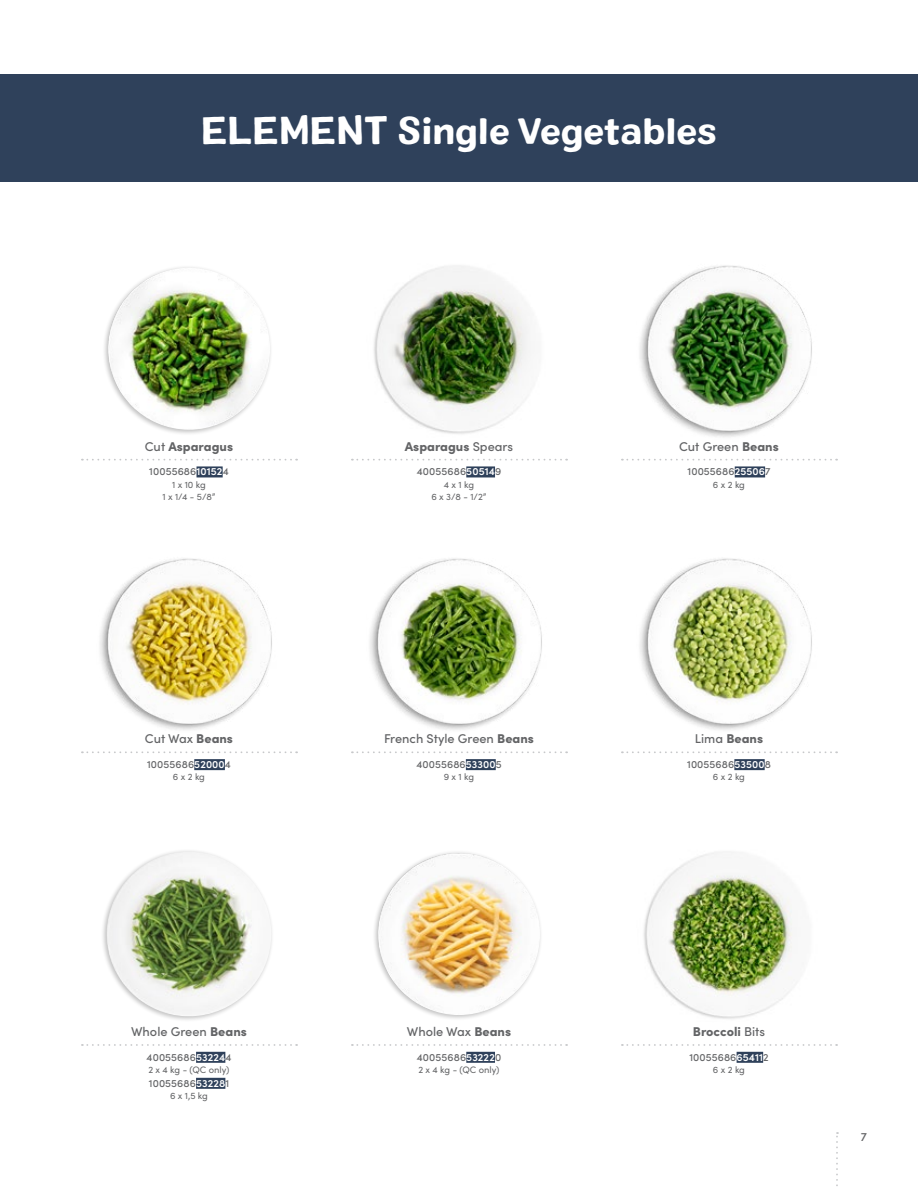
<style>
.page{position:relative;width:918px;height:1188px;background:#fff}
.page>*{position:absolute;margin:0;border:0;box-sizing:border-box;transform-origin:0 0}
.t1{font:36px "Colby St Bld";letter-spacing:-.01em;color:#fff}
.t2{font:500 12.75px "Sofia Pro";color:#636466}
.t3{font:900 12.75px "Sofia Pro";color:#636466}
.t4{font:500 12px "Sofia Pro";color:#636466}
.t5{font:500 10.5px "Sofia Pro";letter-spacing:.01em;color:#636466}
.t6{font:9.3px/12.1px "Sofia Pro";letter-spacing:-.025em;color:#636466;text-align:center}
.s1{font-size:39px}
.s2{font-weight:500}
.s3{font-weight:600;color:#fff}
.s4{font-weight:900}
</style>
<div class="page">
<svg style="left:836px;top:1132px;width:2px;height:54px"></svg>
<div style="left:102px;top:265px;width:171px;height:171px;background:#000;opacity:.25"></div>
<img style="left:108px;top:268px;width:162px;height:162px;border-radius:81px">
<img style="left:100px;top:558px;width:172px;height:172px">
<div style="left:100px;top:849px;width:174px;height:174px;background:#000;opacity:.25"></div>
<img style="left:107px;top:852px;width:164px;height:164px;border-radius:82px">
<img style="left:370px;top:558px;width:172px;height:172px">
<div style="left:372px;top:850px;width:171px;height:171px;background:#000;opacity:.25"></div>
<img style="left:378px;top:853px;width:162px;height:162px;border-radius:81px">
<img style="left:640px;top:265px;width:172px;height:172px">
<img style="left:640px;top:558px;width:172px;height:172px">
<img style="left:374px;top:265px;width:156px;height:169px">
<img style="left:643px;top:852px;width:150px;height:167px">
<svg style="left:82px;top:459px;width:215px;height:2px"></svg>
<div style="left:197px;top:466px;width:26px;height:11px;background:#2f415b"></div>
<svg style="left:82px;top:751px;width:215px;height:2px"></svg>
<div style="left:194px;top:759px;width:31px;height:11px;background:#2f415b"></div>
<svg style="left:82px;top:1044px;width:215px;height:2px"></svg>
<div style="left:196px;top:1052px;width:29px;height:11px;background:#2f415b"></div>
<div style="left:196px;top:1078px;width:29px;height:11px;background:#2f415b"></div>
<svg style="left:352px;top:751px;width:215px;height:2px"></svg>
<div style="left:466px;top:759px;width:30px;height:11px;background:#2f415b"></div>
<svg style="left:352px;top:1044px;width:215px;height:2px"></svg>
<div style="left:466px;top:1052px;width:29px;height:11px;background:#2f415b"></div>
<svg style="left:352px;top:459px;width:215px;height:2px"></svg>
<div style="left:466px;top:466px;width:29px;height:11px;background:#2f415b"></div>
<svg style="left:622px;top:459px;width:215px;height:2px"></svg>
<div style="left:735px;top:466px;width:30px;height:11px;background:#2f415b"></div>
<svg style="left:622px;top:751px;width:215px;height:2px"></svg>
<div style="left:734px;top:759px;width:31px;height:11px;background:#2f415b"></div>
<div style="left:0;top:74px;width:918px;height:108px;background:#2f415b"></div>
<svg style="left:622px;top:1044px;width:215px;height:2px"></svg>
<div style="left:737px;top:1052px;width:26px;height:11px;background:#2f415b"></div>
<h1 class="t1" style="left:201px;top:108px;width:517px"><span class="s1">ELEMENT</span> Single Vegetables</h1>
<p class="t3" style="left:145px;top:436px;width:90px"><span class="s2">Cut</span> Asparagus</p>
<p class="t5" style="left:149px;top:464px;width:81px">10055686<span class="s3">10152</span>4</p>
<p class="t6" style="left:162px;top:478px;width:55px">1 x 10 kg<br>1 x 1/4 - 5/8”</p>
<p class="t2" style="left:145px;top:729px;width:90px">Cut Wax <span class="s4">Beans</span></p>
<p class="t5" style="left:147px;top:757px;width:85px">10055686<span class="s3">52000</span>4</p>
<p class="t6" style="left:173px;top:770px;width:34px">6 x 2 kg</p>
<p class="t2" style="left:131px;top:1022px;width:117px">Whole Green <span class="s4">Beans</span></p>
<p class="t5" style="left:147px;top:1049px;width:86px">40055686<span class="s3">53224</span>4</p>
<p class="t6" style="left:148px;top:1063px;width:83px">2 x 4 kg - (QC only)</p>
<p class="t5" style="left:149px;top:1075px;width:82px">10055686<span class="s3">53228</span>1</p>
<p class="t6" style="left:170px;top:1089px;width:39px">6 x 1,5 kg</p>
<p class="t3" style="left:405px;top:436px;width:110px">Asparagus <span class="s2">Spears</span></p>
<p class="t5" style="left:417px;top:464px;width:86px">40055686<span class="s3">50514</span>9</p>
<p class="t6" style="left:431px;top:478px;width:57px">4 x 1 kg<br>6 x 3/8 - 1/2”</p>
<p class="t2" style="left:384px;top:729px;width:151px">French Style Green <span class="s4">Beans</span></p>
<p class="t5" style="left:416px;top:757px;width:87px">40055686<span class="s3">53300</span>5</p>
<p class="t6" style="left:444px;top:770px;width:32px">9 x 1 kg</p>
<p class="t2" style="left:407px;top:1022px;width:106px">Whole Wax <span class="s4">Beans</span></p>
<p class="t5" style="left:417px;top:1049px;width:86px">40055686<span class="s3">53222</span>0</p>
<p class="t6" style="left:418px;top:1063px;width:83px">2 x 4 kg - (QC only)</p>
<p class="t2" style="left:679px;top:437px;width:101px">Cut Green <span class="s4">Beans</span></p>
<p class="t5" style="left:687px;top:464px;width:85px">10055686<span class="s3">25506</span>7</p>
<p class="t6" style="left:713px;top:478px;width:34px">6 x 2 kg</p>
<p class="t3" style="left:695px;top:729px;width:70px"><span class="s2">Lima</span> Beans</p>
<p class="t5" style="left:687px;top:757px;width:85px">10055686<span class="s3">53500</span>8</p>
<p class="t6" style="left:713px;top:770px;width:34px">6 x 2 kg</p>
<p class="t3" style="left:693px;top:1021px;width:74px">Broccoli <span class="s2">Bits</span></p>
<p class="t5" style="left:689px;top:1049px;width:81px">10055686<span class="s3">65411</span>2</p>
<p class="t6" style="left:713px;top:1063px;width:34px">6 x 2 kg</p>
<p class="t4" style="left:861px;top:1128px;width:8px">7</p>
</div>
